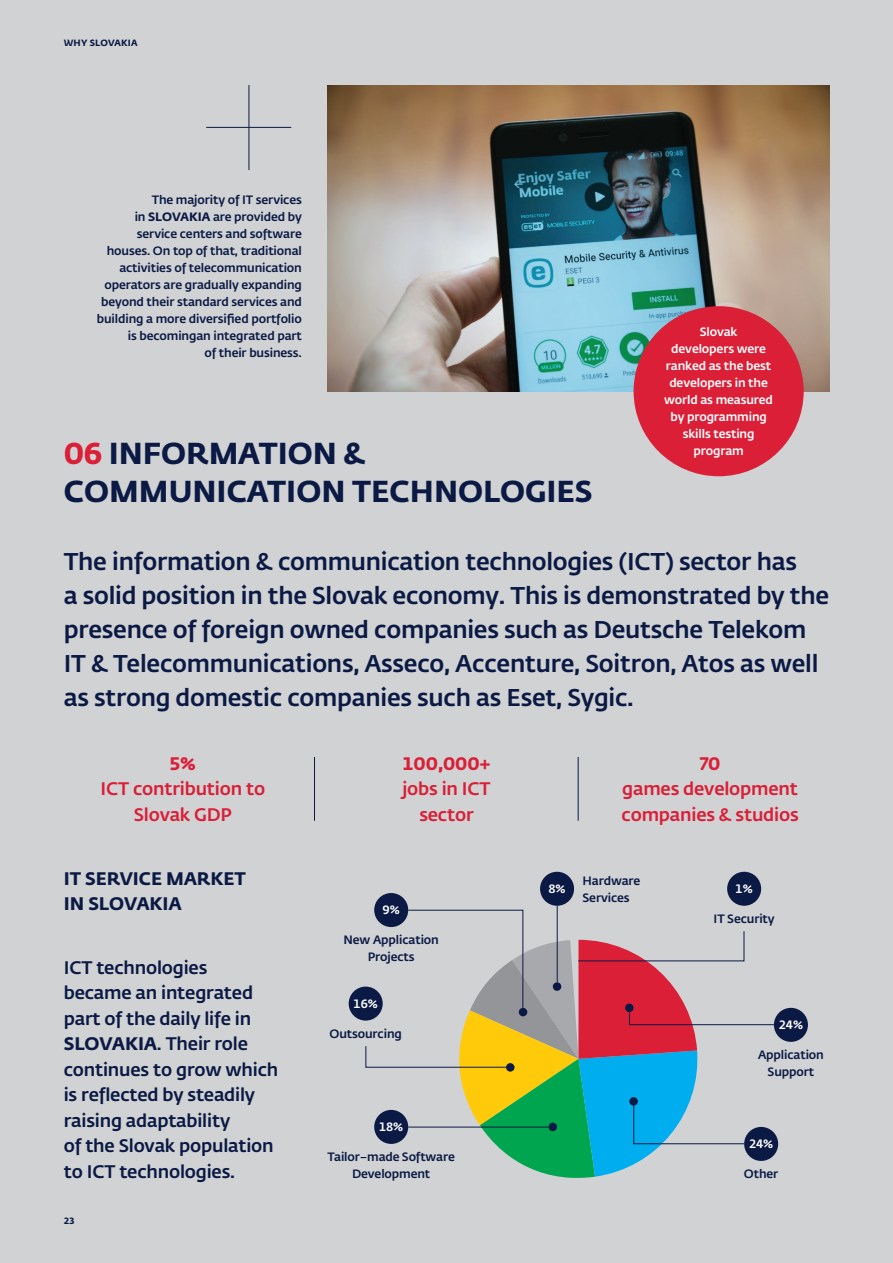
<style>
.page{position:relative;width:893px;height:1263px;background:#d1d2d4}
.page>*{position:absolute;margin:0;border:0;box-sizing:border-box;transform-origin:0 0}
.t1{font:700 30px/38.2px "Fedra Sans Pro";color:#0b1a44}
.t2{font:500 24px/34px "Fedra Sans Pro";letter-spacing:-.01em;color:#0b1a44}
.t3{font:500 18px/25.5px "Fedra Sans Pro";letter-spacing:-.01em;color:#0b1a44}
.t4{font:500 18px/25.5px "Fedra Sans Pro";letter-spacing:-.01em;color:#da1f37;text-align:center}
.t5{font:700 18px/25.5px "Fedra Sans Pro";color:#0b1a44}
.t6{font:700 18px "Fedra Sans Pro";color:#da1f37}
.t7{font:500 12px/17px "Fedra Sans Pro";letter-spacing:-.01em;color:#0b1a44;text-align:center}
.t8{font:500 12px/17px "Fedra Sans Pro";letter-spacing:-.01em;color:#fff;text-align:center}
.t9{font:700 9px "Fedra Sans Pro";letter-spacing:.02em;color:#0b1a44}
.s1{font-weight:700}
.s2{color:#da1f37}
</style>
<div class="page">
<hr style="left:314px;top:757px;width:1px;height:64px;background:#0b1a44">
<hr style="left:578px;top:757px;width:1px;height:64px;background:#0b1a44">
<hr style="left:206px;top:127px;width:85px;height:1px;background:#0b1a44">
<hr style="left:249px;top:85px;width:1px;height:85px;background:#0b1a44">
<img style="left:327px;top:85px;width:502px;height:306px">
<div style="left:634px;top:306px;width:170px;height:170px;background:#da1f37;border-radius:50%"></div>
<div style="left:774px;top:1008px;width:34px;height:34px;background:#0b1a44;border-radius:50%"></div>
<div style="left:727px;top:872px;width:34px;height:34px;background:#0b1a44;border-radius:50%"></div>
<div style="left:744px;top:1127px;width:34px;height:34px;background:#0b1a44;border-radius:50%"></div>
<div style="left:374px;top:893px;width:34px;height:34px;background:#0b1a44;border-radius:50%"></div>
<div style="left:349px;top:986px;width:34px;height:34px;background:#0b1a44;border-radius:50%"></div>
<hr style="left:557px;top:906px;width:1px;height:76px;background:#0b1a44">
<div style="left:540px;top:872px;width:34px;height:34px;background:#0b1a44;border-radius:50%"></div>
<svg style="left:366px;top:910px;width:408px;height:268px"></svg>
<p class="t9" style="left:64px;top:36px;width:75px">WHY SLOVAKIA</p>
<p class="t7" style="left:97px;top:191px;width:207px;text-align:right">The majority of IT services<br>in <span class="s1">SLOVAKIA</span> are provided by service centers and software houses. On top of that, traditional activities of telecommunication operators are gradually expanding beyond their standard services and building a more diversified portfolio is becomingan integrated part<br>of their business.</p>
<h1 class="t1" style="left:64px;top:431px;width:530px"><span class="s2">06</span> INFORMATION &amp;<br>COMMUNICATION TECHNOLOGIES</h1>
<p class="t8" style="left:664px;top:322px;width:110px">Slovak<br>developers were ranked as the best developers in the world as measured by programming skills testing program</p>
<p class="t2" style="left:64px;top:543px;width:767px">The information &amp; communication technologies (ICT) sector has<br>a solid position in the Slovak economy. This is demonstrated by the presence of foreign owned companies such as Deutsche Telekom IT &amp; Telecommunications, Asseco, Accenture, Soitron, Atos as well as strong domestic companies such as Eset, Sygic.</p>
<h3 class="t6" style="left:170px;top:749px;width:28px">5%</h3>
<h3 class="t4" style="left:101px;top:775px;width:166px">ICT contribution to<br>Slovak GDP</h3>
<h3 class="t5" style="left:64px;top:864px;width:183px">IT SERVICE MARKET<br>IN SLOVAKIA</h3>
<h3 class="t3" style="left:64px;top:953px;width:216px">ICT technologies became an integrated part of the daily life in<br><span class="s1">SLOVAKIA</span>. Their role continues to grow which is reflected by steadily raising adaptability<br>of the Slovak population to ICT technologies.</h3>
<p class="t9" style="left:64px;top:1213px;width:12px">23</p>
<h3 class="t6" style="left:403px;top:749px;width:89px">100,000+</h3>
<h3 class="t4" style="left:402px;top:775px;width:90px">jobs in ICT sector</h3>
<p class="t8" style="left:383px;top:901px;width:19px">9%</p>
<p class="t7" style="left:343px;top:930px;width:97px">New Application<br>Projects</p>
<p class="t8" style="left:354px;top:994px;width:26px">16%</p>
<p class="t7" style="left:329px;top:1024px;width:74px">Outsourcing</p>
<p class="t8" style="left:379px;top:1118px;width:26px">18%</p>
<p class="t7" style="left:327px;top:1147px;width:129px">Tailor–made Software<br>Development</p>
<h3 class="t6" style="left:700px;top:749px;width:22px">70</h3>
<h3 class="t4" style="left:622px;top:775px;width:179px;text-align:left">games development companies &amp; studios</h3>
<p class="t8" style="left:548px;top:879px;width:19px">8%</p>
<p class="t7" style="left:583px;top:871px;width:59px;text-align:left">Hardware<br>Services</p>
<p class="t8" style="left:736px;top:879px;width:19px">1%</p>
<p class="t7" style="left:714px;top:909px;width:63px">IT Security</p>
<p class="t8" style="left:779px;top:1016px;width:26px">24%</p>
<p class="t7" style="left:758px;top:1045px;width:67px">Application<br>Support</p>
<p class="t8" style="left:749px;top:1135px;width:26px">24%</p>
<p class="t7" style="left:744px;top:1164px;width:36px">Other</p>
</div>
